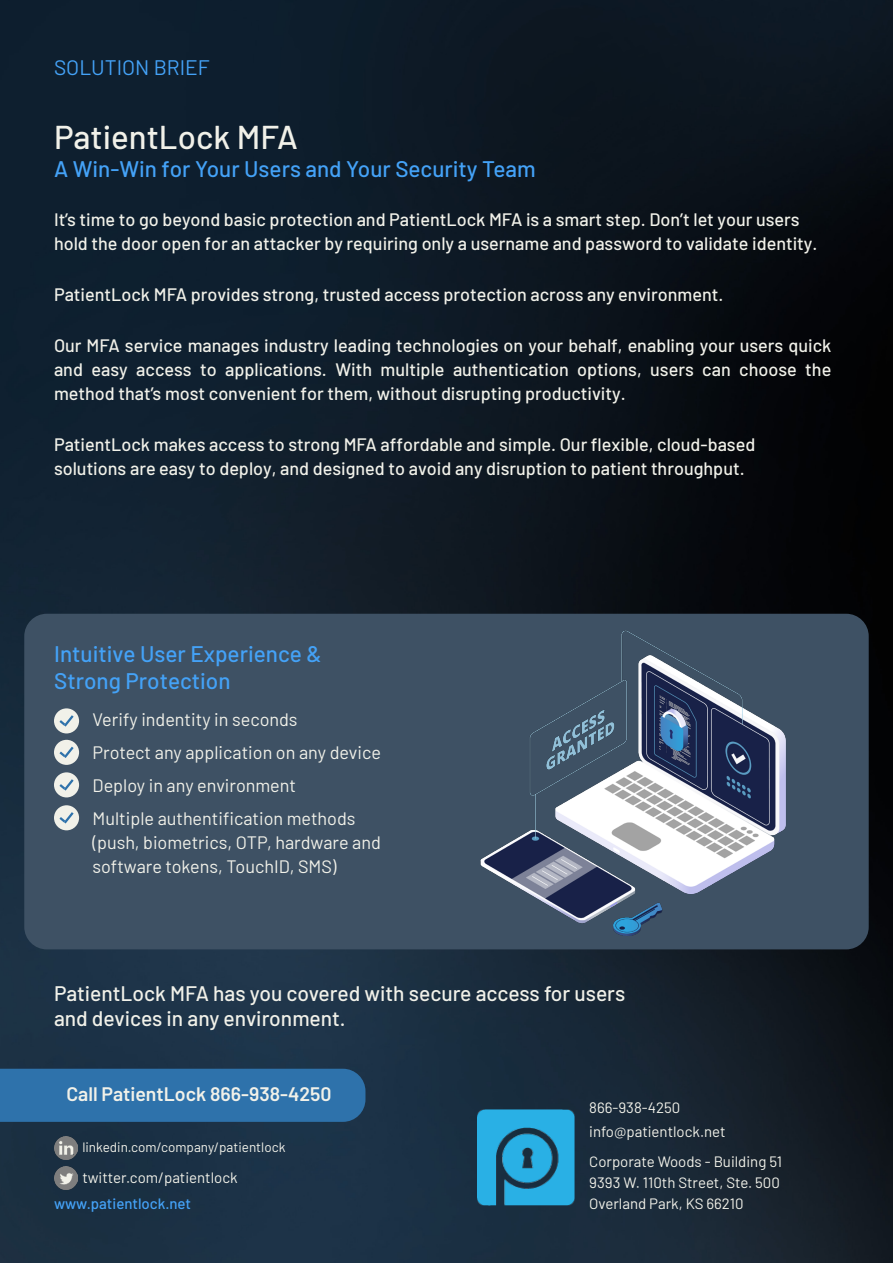
<style>
.page{position:relative;width:893px;height:1263px;background:#fff}
.page>*{position:absolute;margin:0;border:0;box-sizing:border-box;transform-origin:0 0}
.t1{font:500 33px "Barlow";color:#f1f1e9}
.t2{font:500 22.5px/27px "Barlow";color:#44a2f7}
.t3{font:500 21px/25.2px "Barlow";color:#f1f1e9}
.t4{font:21px "Barlow";color:#44a2f7}
.t5{font:600 19.5px "Barlow";color:#f1f1e9}
.t6{font:500 18px/24px "Barlow";color:#f1f1e9}
.t7{font:18px/24px "Barlow";color:#f1f1e9}
.t8{font:15px/21px "Barlow";color:#f1f1e9}
.t9{font:500 15px "Barlow";color:#44a2f7}
.t10{font:13.5px "Barlow";color:#f1f1e9}
</style>
<div class="page">
<img style="left:0;top:0;width:893px;height:1263px">
<div style="left:0;top:1069px;width:365px;height:53px;background:#2e72ab"></div>
<img style="left:54px;top:1136px;width:23px;height:24px">
<img style="left:54px;top:1166px;width:23px;height:23px">
<div style="left:24px;top:614px;width:845px;height:335px;background:#3e5164;border-radius:22px"></div>
<div style="left:54px;top:708px;width:25px;height:25px;background:#f1f1e9;border-radius:50%"></div>
<svg style="left:59px;top:715px;width:15px;height:12px"></svg>
<div style="left:54px;top:740px;width:25px;height:25px;background:#f1f1e9;border-radius:50%"></div>
<svg style="left:59px;top:746px;width:15px;height:12px"></svg>
<div style="left:54px;top:772px;width:25px;height:25px;background:#f1f1e9;border-radius:50%"></div>
<svg style="left:59px;top:779px;width:15px;height:12px"></svg>
<div style="left:54px;top:805px;width:25px;height:25px;background:#f1f1e9;border-radius:50%"></div>
<svg style="left:59px;top:812px;width:15px;height:12px"></svg>
<img style="left:480px;top:630px;width:306px;height:306px">
<img style="left:478px;top:1109px;width:97px;height:96px">
<p class="t4" style="left:54px;top:52px;width:157px">SOLUTION BRIEF</p>
<p class="t1" style="left:54px;top:113px;width:245px">PatientLock MFA</p>
<p class="t2" style="left:54px;top:154px;width:483px">A Win-Win for Your Users and Your Security Team</p>
<p class="t6" style="left:54px;top:206px;width:765px">It’s time to go beyond basic protection and PatientLock MFA is a smart step. Don’t let your users hold the door open for an attacker by requiring only a username and password to validate identity.</p>
<p class="t6" style="left:54px;top:281px;width:671px">PatientLock MFA provides strong, trusted access protection across any environment.</p>
<p class="t6" style="left:54px;top:332px;width:779px;text-align:justify">Our MFA service manages industry leading technologies on your behalf, enabling your users quick and easy access to applications. With multiple authentication options, users can choose the method that’s most convenient for them, without disrupting productivity.</p>
<p class="t6" style="left:54px;top:431px;width:703px">PatientLock makes access to strong MFA affordable and simple. Our flexible, cloud-based solutions are easy to deploy, and designed to avoid any disruption to patient throughput.</p>
<p class="t2" style="left:54px;top:638px;width:269px">Intuitive User Experience &amp;<br>Strong Protection</p>
<p class="t7" style="left:93px;top:706px;width:206px">Verify indentity in seconds</p>
<p class="t7" style="left:93px;top:739px;width:290px">Protect any application on any device</p>
<p class="t7" style="left:93px;top:772px;width:205px">Deploy in any environment</p>
<p class="t7" style="left:93px;top:805px;width:290px">Multiple authentification methods (push, biometrics, OTP, hardware and software tokens, TouchID, SMS)</p>
<p class="t3" style="left:54px;top:979px;width:573px">PatientLock MFA has you covered with secure access for users and devices in any environment.</p>
<p class="t5" style="left:66px;top:1079px;width:267px">Call PatientLock 866-938-4250</p>
<p class="t10" style="left:82px;top:1137px;width:205px">linkedin.com/company/patientlock</p>
<p class="t8" style="left:82px;top:1166px;width:157px">twitter.com/patientlock</p>
<p class="t8" style="left:589px;top:1096px;width:92px">866-938-4250</p>
<p class="t8" style="left:589px;top:1120px;width:138px">info@patientlock.net</p>
<p class="t8" style="left:589px;top:1150px;width:194px">Corporate Woods - Building 51<br>9393 W. 110th Street, Ste. 500</p>
<p class="t9" style="left:54px;top:1193px;width:139px">www.patientlock.net</p>
<p class="t8" style="left:589px;top:1192px;width:156px">Overland Park, KS 66210</p>
</div>
